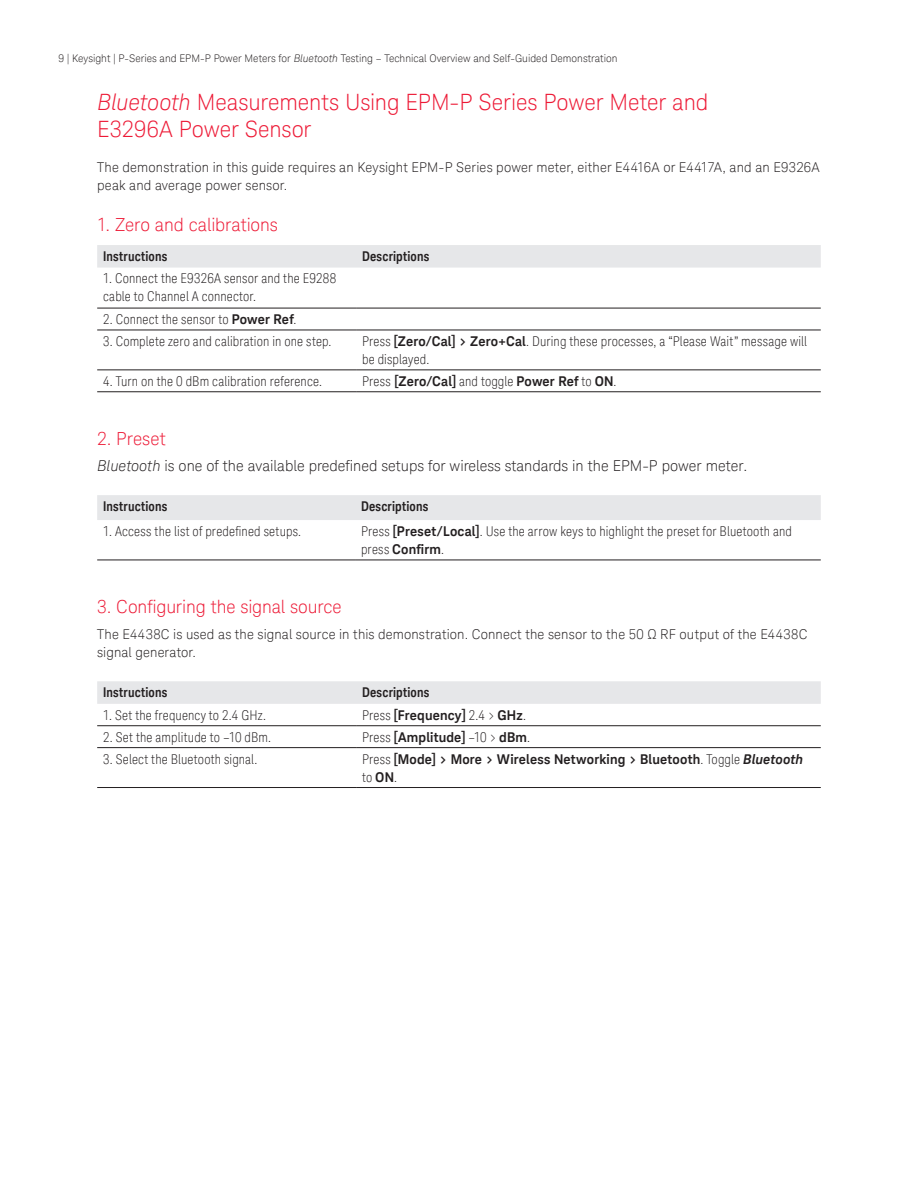
<style>
.page{position:relative;width:918px;height:1188px;background:#fff}
.page>*{position:absolute;margin:0;border:0;box-sizing:border-box;transform-origin:0 0}
.K_Heading_1{font:300 22.5px/27px "Keysight Sans";letter-spacing:-.005em;color:#ed1a36}
.K_Heading_2{font:300 18px "Keysight Sans";letter-spacing:-.005em;color:#ed1a36}
.t1{font:300 15px "Keysight Sans";color:#231f20}
.K_Table_Text{font:300 condensed 13.5px/18px "Keysight Sans";letter-spacing:.015em;color:#231f20}
.K_Body_Text{font:300 13.5px/18px "Keysight Sans";letter-spacing:.01em;color:#231f20}
.K_Table_Text-2{font:700 13.5px/18px "Keysight Sans";letter-spacing:.01em;color:#231f20}
.K_Table_Heading_1{font:700 13.5px "Keysight Sans Condensed";letter-spacing:.01em;color:#231f20}
.t2{font:300 10.5px "Keysight Sans";color:#231f20}
.s1{font-style:italic}
.s2{font-weight:700;font-stretch:normal}
.s3{font-weight:300;font-stretch:condensed}
</style>
<div class="page">
<div style="left:97px;top:245px;width:724px;height:23px;background:#e6e7e9"></div>
<hr style="left:97px;top:330px;width:259px;height:1px;background:#231f20">
<hr style="left:356px;top:330px;width:465px;height:1px;background:#231f20">
<hr style="left:97px;top:369px;width:259px;height:1px;background:#231f20">
<hr style="left:356px;top:369px;width:465px;height:1px;background:#231f20">
<hr style="left:97px;top:391px;width:259px;height:1px;background:#231f20">
<hr style="left:356px;top:391px;width:465px;height:1px;background:#231f20">
<hr style="left:97px;top:308px;width:259px;height:1px;background:#231f20">
<hr style="left:356px;top:308px;width:465px;height:1px;background:#231f20">
<div style="left:97px;top:495px;width:724px;height:25px;background:#e6e7e9"></div>
<hr style="left:97px;top:560px;width:258px;height:1px;background:#231f20">
<hr style="left:355px;top:560px;width:466px;height:1px;background:#231f20">
<div style="left:97px;top:681px;width:724px;height:23px;background:#e6e7e9"></div>
<hr style="left:97px;top:787px;width:259px;height:1px;background:#231f20">
<hr style="left:356px;top:787px;width:465px;height:1px;background:#231f20">
<hr style="left:97px;top:725px;width:259px;height:1px;background:#231f20">
<hr style="left:356px;top:725px;width:465px;height:1px;background:#231f20">
<hr style="left:97px;top:747px;width:259px;height:1px;background:#231f20">
<hr style="left:356px;top:747px;width:465px;height:1px;background:#231f20">
<p class="t2" style="left:59px;top:52px;width:560px">9 | Keysight | P-Series and EPM-P Power Meters for <span class="s1">Bluetooth</span> Testing – Technical Overview and Self-Guided Demonstration</p>
<p class="K_Heading_1" style="left:97px;top:89px;width:613px"><span class="s1">Bluetooth</span> Measurements Using EPM-P Series Power Meter and<br>E3296A Power Sensor</p>
<p class="K_Body_Text" style="left:97px;top:158px;width:724px">The demonstration in this guide requires an Keysight EPM-P Series power meter, either E4416A or E4417A, and an E9326A peak and average power sensor.</p>
<p class="K_Heading_2" style="left:97px;top:214px;width:182px">1. Zero and calibrations</p>
<p class="K_Table_Heading_1" style="left:103px;top:248px;width:66px">Instructions</p>
<p class="K_Table_Heading_1" style="left:362px;top:248px;width:69px">Descriptions</p>
<p class="K_Table_Text" style="left:103px;top:270px;width:235px">1. Connect the E9326A sensor and the E9288 cable to Channel A connector.</p>
<p class="K_Table_Text" style="left:103px;top:310px;width:195px">2. Connect the sensor to <span class="s2">Power Ref</span>.</p>
<p class="K_Table_Text" style="left:103px;top:332px;width:230px">3. Complete zero and calibration in one step.</p>
<p class="K_Table_Text" style="left:362px;top:332px;width:447px">Press <span class="s2">[Zero/Cal] &gt; Zero+Cal</span>. During these processes, a “Please Wait” message will be displayed.</p>
<p class="K_Table_Text" style="left:103px;top:372px;width:220px">4. Turn on the 0 dBm calibration reference.</p>
<p class="K_Table_Text-2" style="left:362px;top:372px;width:256px"><span class="s3">Press</span> [Zero/Cal] <span class="s3">and toggle</span> Power Ref <span class="s3">to</span> ON<span class="s3">.</span></p>
<p class="K_Heading_2" style="left:97px;top:428px;width:70px">2. Preset</p>
<p class="t1" style="left:97px;top:457px;width:652px"><span class="s1">Bluetooth</span> is one of the available predefined setups for wireless standards in the EPM-P power meter.</p>
<p class="K_Table_Heading_1" style="left:103px;top:498px;width:66px">Instructions</p>
<p class="K_Table_Heading_1" style="left:361px;top:498px;width:69px">Descriptions</p>
<p class="K_Table_Text" style="left:103px;top:522px;width:200px">1. Access the list of predefined setups.</p>
<p class="K_Table_Text" style="left:361px;top:522px;width:432px">Press <span class="s2">[Preset/Local]</span>. Use the arrow keys to highlight the preset for Bluetooth and press <span class="s2">Confirm</span>.</p>
<p class="K_Heading_2" style="left:97px;top:596px;width:246px">3. Configuring the signal source</p>
<p class="K_Body_Text" style="left:97px;top:626px;width:712px">The E4438C is used as the signal source in this demonstration. Connect the sensor to the 50 Ω RF output of the E4438C signal generator.</p>
<p class="K_Table_Heading_1" style="left:103px;top:684px;width:66px">Instructions</p>
<p class="K_Table_Heading_1" style="left:362px;top:684px;width:69px">Descriptions</p>
<p class="K_Table_Text" style="left:103px;top:706px;width:164px">1. Set the frequency to 2.4 GHz.</p>
<p class="K_Table_Text-2" style="left:362px;top:706px;width:165px"><span class="s3">Press</span> [Frequency] <span class="s3">2.4 &gt;</span> GHz<span class="s3">.</span></p>
<p class="K_Table_Text" style="left:103px;top:728px;width:169px">2. Set the amplitude to –10 dBm.</p>
<p class="K_Table_Text-2" style="left:362px;top:728px;width:170px"><span class="s3">Press</span> [Amplitude] <span class="s3">–10 &gt;</span> dBm<span class="s3">.</span></p>
<p class="K_Table_Text" style="left:103px;top:750px;width:156px">3. Select the Bluetooth signal.</p>
<p class="K_Table_Text-2" style="left:362px;top:750px;width:442px"><span class="s3">Press</span> [Mode] &gt; More &gt; Wireless Networking &gt; Bluetooth<span class="s3">. Toggle</span> <span class="s1">Bluetooth </span><span class="s3">to</span> ON<span class="s3">.</span></p>
</div>
